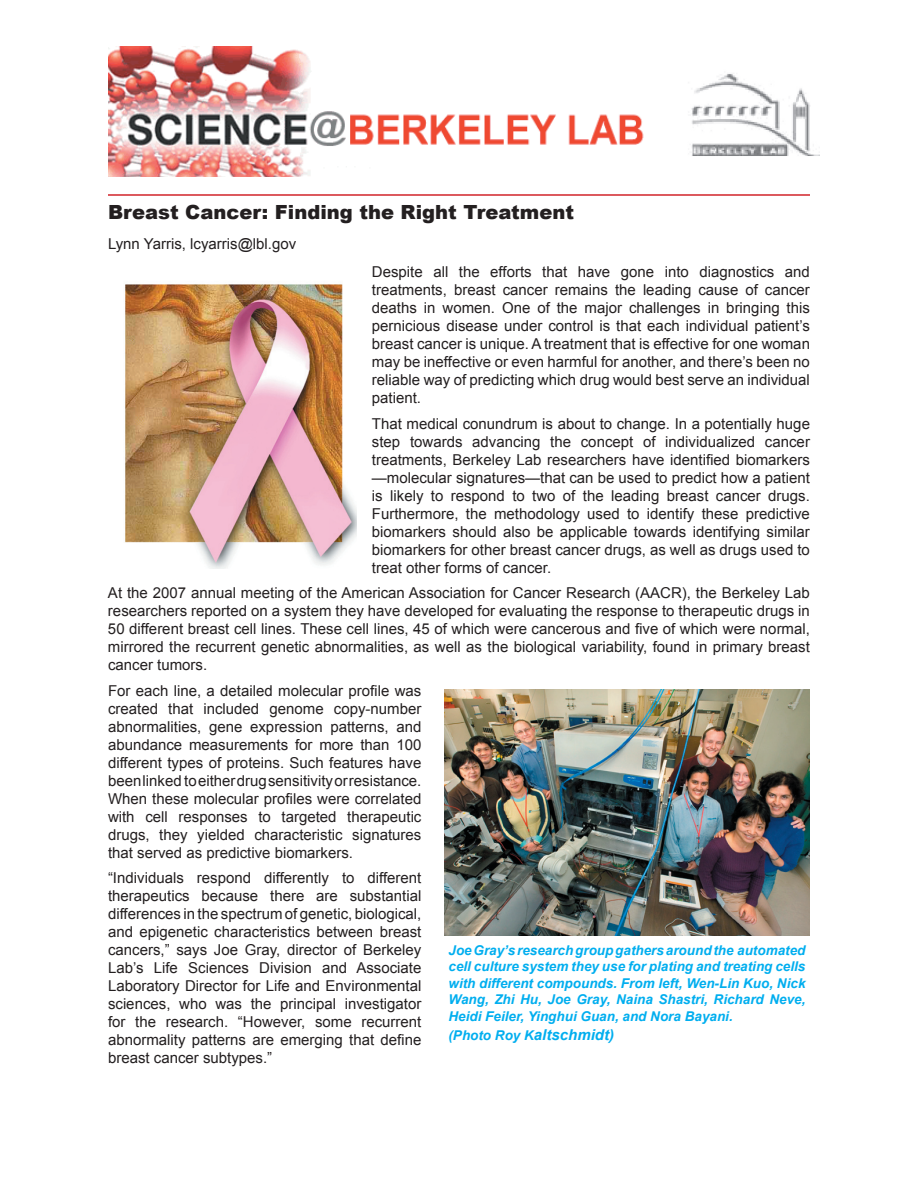
<style>
.page{position:relative;width:918px;height:1188px;background:#fff}
.page>*{position:absolute;margin:0;border:0;box-sizing:border-box;transform-origin:0 0}
.t1{font:900 19.5px "Arial";color:#231f20}
.t2{font:15px/18px "Arial";color:#231f20;text-align:justify}
.t3{font:italic 700 15px "Arial";color:#00aeef}
.t4{font:italic 700 13.5px/16.5px "Arial";color:#00aeef;text-align:justify}
.s1{font-size:13.5px}
</style>
<div class="page">
<img style="left:108px;top:46px;width:536px;height:131px">
<img style="left:691px;top:74px;width:128px;height:82px">
<hr style="left:108px;top:194px;width:702px;height:2px;background:#d1232a">
<img style="left:125px;top:284px;width:232px;height:285px">
<img style="left:444px;top:689px;width:366px;height:247px">
<h1 class="t1" style="left:108px;top:197px;width:468px">Breast Cancer: Finding the Right Treatment</h1>
<p class="t2" style="left:108px;top:234px;width:190px">Lynn Yarris, lcyarris@lbl.gov</p>
<p class="t2" style="left:372px;top:263px;width:440px">Despite all the efforts that have gone into diagnostics and treatments, breast cancer remains the leading cause of cancer deaths in women. One of the major challenges in bringing this pernicious disease under control is that each individual patient’s breast cancer is unique. A treatment that is effective for one woman may be ineffective or even harmful for another, and there’s been no reliable way of predicting which drug would best serve an individual patient.</p>
<p class="t2" style="left:372px;top:414px;width:440px">That medical conundrum is about to change. In a potentially huge step towards advancing the concept of individualized cancer treatments, Berkeley Lab researchers have identified biomarkers —molecular signatures—that can be used to predict how a patient is likely to respond to two of the leading breast cancer drugs.<br>Furthermore, the methodology used to identify these predictive biomarkers should also be applicable towards identifying similar biomarkers for other breast cancer drugs, as well as drugs used to treat other forms of cancer.</p>
<p class="t2" style="left:108px;top:584px;width:704px">At the 2007 annual meeting of the American Association for Cancer Research (AACR), the Berkeley Lab researchers reported on a system they have developed for evaluating the response to therapeutic drugs in 50 different breast cell lines. These cell lines, 45 of which were cancerous and five of which were normal, mirrored the recurrent genetic abnormalities, as well as the biological variability, found in primary breast cancer tumors.</p>
<p class="t2" style="left:108px;top:681px;width:315px">For each line, a detailed molecular profile was created that included genome copy-number abnormalities, gene expression patterns, and abundance measurements for more than 100 different types of proteins. Such features have been linked to either drug sensitivity or resistance.<br>When these molecular profiles were correlated with cell responses to targeted therapeutic drugs, they yielded characteristic signatures that served as predictive biomarkers.</p>
<p class="t2" style="left:108px;top:869px;width:315px">“Individuals respond differently to different therapeutics because there are substantial differences in the spectrum of genetic, biological, and epigenetic characteristics between breast cancers,” says Joe Gray, director of Berkeley Lab’s Life Sciences Division and Associate Laboratory Director for Life and Environmental sciences, who was the principal investigator for the research. “However, some recurrent abnormality patterns are emerging that define breast cancer subtypes.”</p>
<p class="t4" style="left:448px;top:942px;width:359px">Joe Gray’s research group gathers around the automated cell culture system they use for plating and treating cells with different compounds. From left, Wen-Lin Kuo, Nick Wang, Zhi Hu, Joe Gray, Naina Shastri, Richard Neve, Heidi Feiler, Yinghui Guan, and Nora Bayani.</p>
<p class="t3" style="left:448px;top:1025px;width:167px"><span class="s1">(Photo Roy K</span>altschmidt)</p>
</div>
